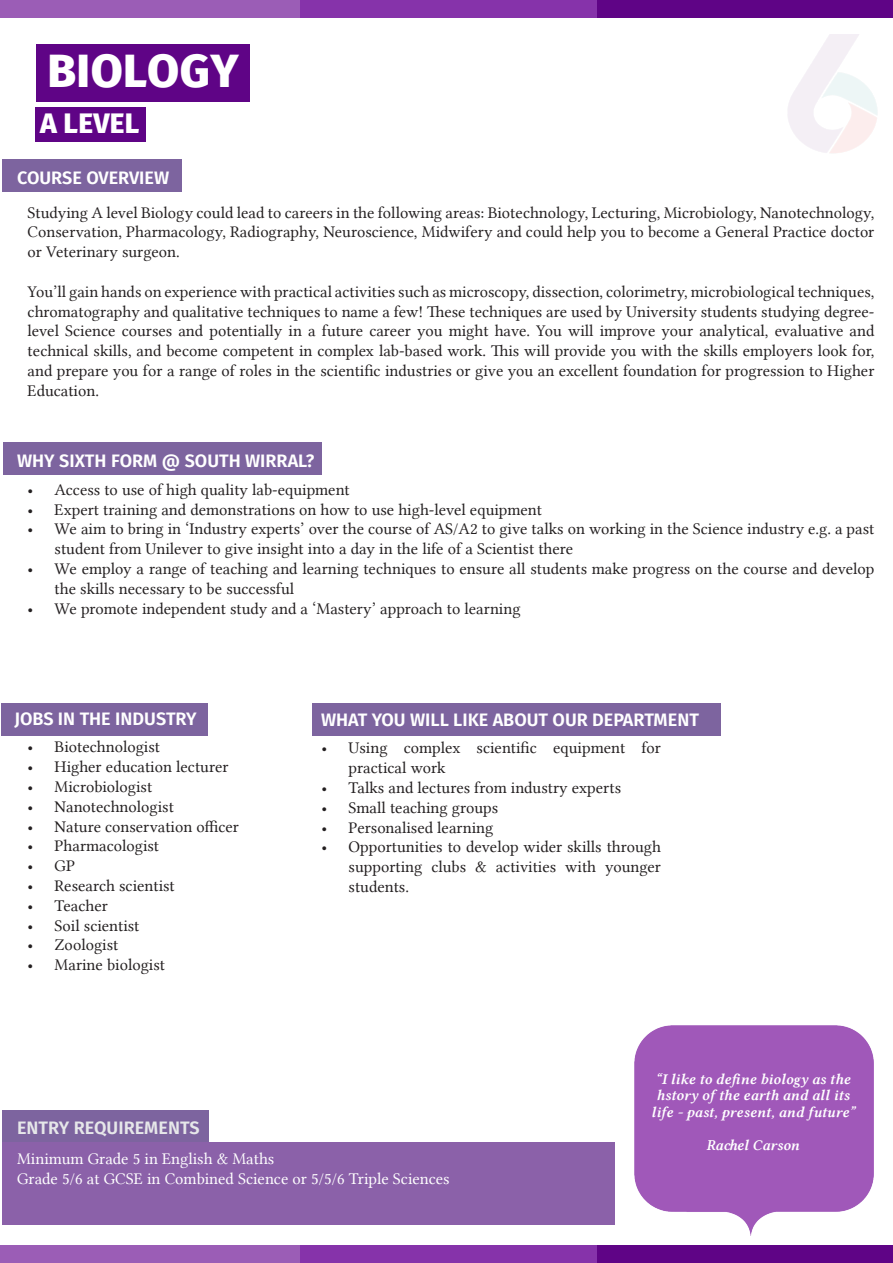
<style>
.page{position:relative;width:893px;height:1263px;background:#fff}
.page>*{position:absolute;margin:0;border:0;box-sizing:border-box;transform-origin:0 0}
.t1{font:800 46.5px "Fira Sans";letter-spacing:.01em;color:#fff}
.t2{font:800 28.2px "Fira Sans";letter-spacing:.01em;color:#fff}
.t3{font:600 18px "Fira Sans";color:#fff}
.t4{font:600 18px "Fira Sans";color:#e6e7e9}
.t5{font:16.5px/19.8px "Lin Libertine";color:#231f20;text-align:justify}
.t6{font:16.5px "Lin Libertine";color:#fff}
.t7{font:15px/16.5px "Lin Libertine ZI";color:#fff;text-align:center}
</style>
<div class="page">
<div style="left:0;top:0;width:301px;height:17px;background:#9b5db6"></div>
<div style="left:597px;top:0;width:296px;height:17px;background:#5f0486"></div>
<div style="left:301px;top:0;width:296px;height:17px;background:#8633aa"></div>
<div style="left:0;top:1245px;width:301px;height:17px;background:#9b5db6"></div>
<div style="left:597px;top:1245px;width:296px;height:17px;background:#5f0486"></div>
<div style="left:301px;top:1245px;width:296px;height:17px;background:#8633aa"></div>
<img style="left:635px;top:1025px;width:238px;height:210px">
<div style="left:36px;top:44px;width:214px;height:58px;background:#5f0486"></div>
<div style="left:3px;top:159px;width:179px;height:32px;background:#7d649f"></div>
<div style="left:3px;top:443px;width:319px;height:32px;background:#7d649f"></div>
<div style="left:1px;top:703px;width:206px;height:32px;background:#7d649f"></div>
<div style="left:312px;top:703px;width:408px;height:33px;background:#7d649f"></div>
<div style="left:3px;top:1110px;width:206px;height:32px;background:#7d649f"></div>
<div style="left:3px;top:1142px;width:612px;height:83px;background:#8b61a9"></div>
<div style="left:35px;top:107px;width:111px;height:34px;background:#5f0486"></div>
<p class="t1" style="left:47px;top:39px;width:193px">BIOLOGY</p>
<p class="t2" style="left:40px;top:104px;width:101px">A LEVEL</p>
<p class="t3" style="left:17px;top:165px;width:154px">COURSE OVERVIEW</p>
<p class="t5" style="left:28px;top:202px;width:848px">Studying A level Biology could lead to careers in the following areas: Biotechnology, Lecturing, Microbiology, Nanotechnology, Conservation, Pharmacology, Radiography, Neuroscience, Midwifery and could help you to become a General Practice doctor or Veterinary surgeon.</p>
<p class="t5" style="left:28px;top:282px;width:848px">You’ll gain hands on experience with practical activities such as microscopy, dissection, colorimetry, microbiological techniques, chromatography and qualitative techniques to name a few! These techniques are used by University students studying degree&shy;level Science courses and potentially in a future career you might have. You will improve your analytical, evaluative and technical skills, and become competent in complex lab-based work. This will provide you with the skills employers look for, and prepare you for a range of roles in the scientific industries or give you an excellent foundation for progression to Higher Education.</p>
<p class="t3" style="left:17px;top:448px;width:299px">WHY SIXTH FORM @ SOUTH WIRRAL?</p>
<p class="t5" style="left:28px;top:480px;width:324px">• Access to use of high quality lab-equipment</p>
<p class="t5" style="left:28px;top:499px;width:516px">• Expert training and demonstrations on how to use high-level equipment</p>
<p class="t5" style="left:55px;top:519px;width:821px;text-indent:-27px">• We aim to bring in ‘Industry experts’ over the course of AS/A2 to give talks on working in the Science industry e.g. a past student from Unilever to give insight into a day in the life of a Scientist there</p>
<p class="t5" style="left:55px;top:559px;width:821px;text-indent:-27px">• We employ a range of teaching and learning techniques to ensure all students make progress on the course and develop the skills necessary to be successful</p>
<p class="t5" style="left:28px;top:598px;width:494px">• We promote independent study and a ‘Mastery’ approach to learning</p>
<p class="t3" style="left:14px;top:706px;width:184px">JOBS IN THE INDUSTRY</p>
<p class="t5" style="left:28px;top:737px;width:134px">• Biotechnologist</p>
<p class="t5" style="left:28px;top:757px;width:202px">• Higher education lecturer</p>
<p class="t5" style="left:28px;top:777px;width:126px">• Microbiologist</p>
<p class="t5" style="left:28px;top:796px;width:148px">• Nanotechnologist</p>
<p class="t5" style="left:28px;top:816px;width:213px">• Nature conservation officer</p>
<p class="t5" style="left:28px;top:836px;width:133px">• Pharmacologist</p>
<p class="t5" style="left:28px;top:856px;width:49px">• GP</p>
<p class="t5" style="left:28px;top:876px;width:149px">• Research scientist</p>
<p class="t5" style="left:28px;top:895px;width:82px">• Teacher</p>
<p class="t5" style="left:28px;top:915px;width:113px">• Soil scientist</p>
<p class="t5" style="left:28px;top:935px;width:92px">• Zoologist</p>
<p class="t5" style="left:28px;top:955px;width:139px">• Marine biologist</p>
<p class="t3" style="left:321px;top:707px;width:379px">WHAT YOU WILL LIKE ABOUT OUR DEPARTMENT</p>
<p class="t5" style="left:349px;top:738px;width:314px;text-indent:-27px">• Using complex scientific equipment for practical work</p>
<p class="t5" style="left:322px;top:778px;width:301px">• Talks and lectures from industry experts</p>
<p class="t5" style="left:322px;top:797px;width:178px">• Small teaching groups</p>
<p class="t5" style="left:322px;top:817px;width:173px">• Personalised learning</p>
<p class="t5" style="left:349px;top:837px;width:314px;text-indent:-27px">• Opportunities to develop wider skills through supporting clubs &amp; activities with younger students.</p>
<p class="t4" style="left:17px;top:1115px;width:184px">ENTRY REQUIREMENTS</p>
<p class="t6" style="left:17px;top:1150px;width:259px">Minimum Grade 5 in English &amp; Maths</p>
<p class="t6" style="left:17px;top:1169px;width:434px">Grade 5/6 at GCSE in Combined Science or 5/5/6 Triple Sciences</p>
<p class="t7" style="left:651px;top:1071px;width:206px">“I like to define biology as the hstory of the earth and all its life - past, present, and future”</p>
<p class="t7" style="left:706px;top:1137px;width:95px">Rachel Carson</p>
</div>
